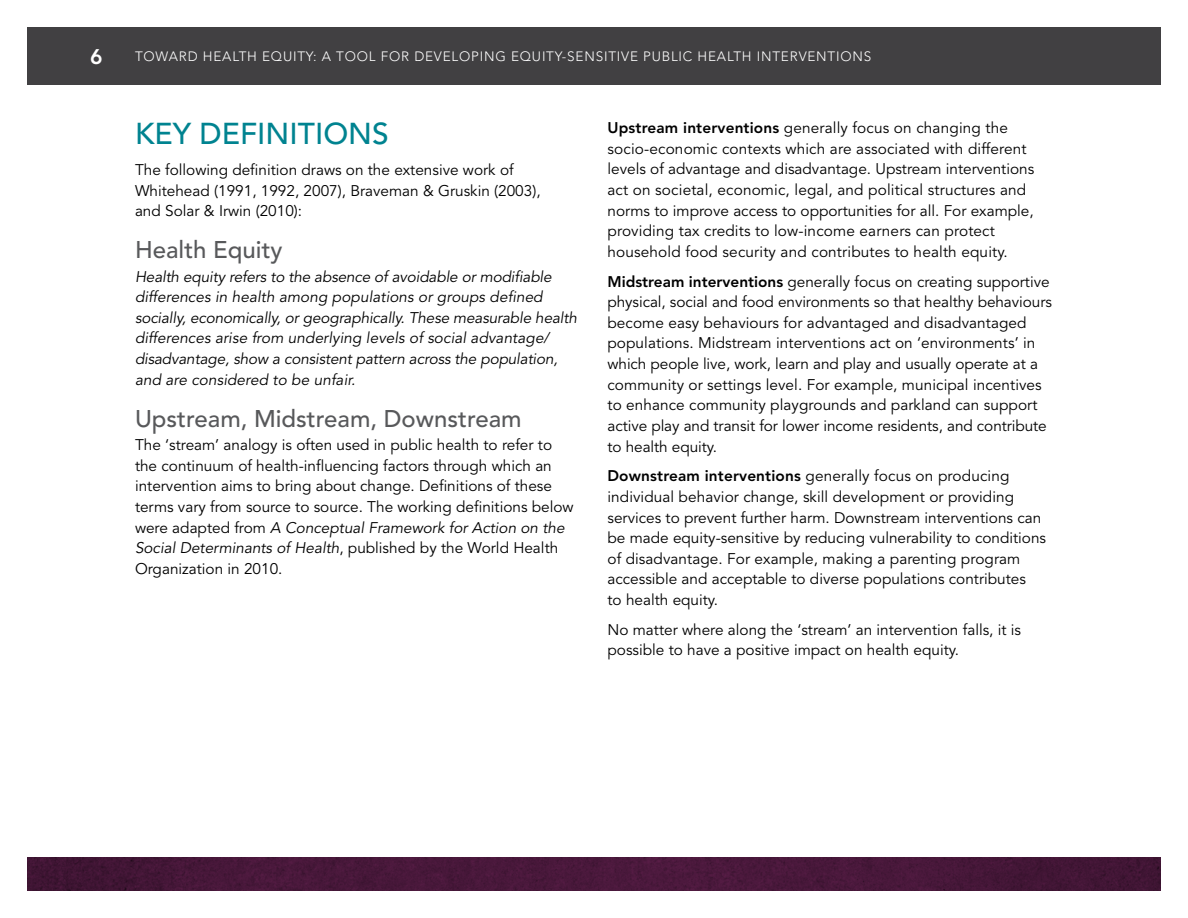
<style>
.page{position:relative;width:1188px;height:918px;background:#fff}
.page>*{position:absolute;margin:0;border:0;box-sizing:border-box;transform-origin:0 0}
.t1{font:500 30px "Avenir LT Std";color:#008390}
.t2{font:500 24px "Avenir LT Std";color:#58595b}
.t3{font:800 21px "Avenir LT Std";color:#fff}
.BODY{font:15.3px/20.5px "Avenir LT Std";color:#000}
.BODY_-_Last{font:italic 15.3px/20.5px "Avenir LT Std";letter-spacing:-.01em;color:#000}
.BODY_-_Last-2{font:15.3px/20.5px "Avenir LT Std";color:#000}
.t4{font:300 13.5px "Avenir LT Std";letter-spacing:.06em;color:#fff}
.s1{font-style:italic}
.s2{font-weight:800}
</style>
<div class="page">
<div style="left:27px;top:27px;width:109px;height:57px;background:#414042"></div>
<div style="left:27px;top:857px;width:1134px;height:34px;background:#471739"></div>
<div style="left:135px;top:27px;width:1026px;height:57px;background:#414042"></div>
<h3 class="t3" style="left:90px;top:44px;width:14px">6</h3>
<p class="t4" style="left:135px;top:48px;width:738px">TOWARD HEALTH EQUITY: A TOOL FOR DEVELOPING EQUITY-SENSITIVE PUBLIC HEALTH INTERVENTIONS</p>
<h2 class="t1" style="left:135px;top:116px;width:255px">KEY DEFINITIONS</h2>
<p class="BODY_-_Last-2" style="left:135px;top:160px;width:407px">The following definition draws on the extensive work of<br>Whitehead (1991, 1992, 2007), Braveman &amp; Gruskin (2003), and Solar &amp; Irwin (2010):</p>
<h3 class="t2" style="left:135px;top:236px;width:149px">Health Equity</h3>
<p class="BODY_-_Last" style="left:135px;top:267px;width:443px">Health equity refers to the absence of avoidable or modifiable differences in health among populations or groups defined socially, economically, or geographically. These measurable health differences arise from underlying levels of social advantage/ disadvantage, show a consistent pattern across the population, and are considered to be unfair.</p>
<h3 class="t2" style="left:135px;top:405px;width:388px">Upstream, Midstream, Downstream</h3>
<p class="BODY" style="left:135px;top:435px;width:440px">The ‘stream’ analogy is often used in public health to refer to the continuum of health-influencing factors through which an intervention aims to bring about change. Definitions of these terms vary from source to source. The working definitions below were adapted from <span class="s1">A Conceptual Framework for Action on the Social Determinants of Health</span>, published by the World Health Organization in 2010.</p>
<p class="BODY" style="left:608px;top:118px;width:428px"><span class="s2">Upstream interventions</span> generally focus on changing the socio-economic contexts which are associated with different levels of advantage and disadvantage. Upstream interventions act on societal, economic, legal, and political structures and norms to improve access to opportunities for all. For example, providing tax credits to low-income earners can protect household food security and contributes to health equity.</p>
<p class="BODY" style="left:608px;top:271px;width:446px"><span class="s2">Midstream interventions</span> generally focus on creating supportive physical, social and food environments so that healthy behaviours become easy behaviours for advantaged and disadvantaged populations. Midstream interventions act on ‘environments’ in which people live, work, learn and play and usually operate at a community or settings level. For example, municipal incentives to enhance community playgrounds and parkland can support active play and transit for lower income residents, and contribute to health equity.</p>
<p class="BODY" style="left:608px;top:466px;width:440px"><span class="s2">Downstream interventions</span> generally focus on producing individual behavior change, skill development or providing services to prevent further harm. Downstream interventions can be made equity-sensitive by reducing vulnerability to conditions of disadvantage. For example, making a parenting program accessible and acceptable to diverse populations contributes<br>to health equity.</p>
<p class="BODY_-_Last-2" style="left:608px;top:620px;width:415px">No matter where along the ‘stream’ an intervention falls, it is possible to have a positive impact on health equity.</p>
</div>
